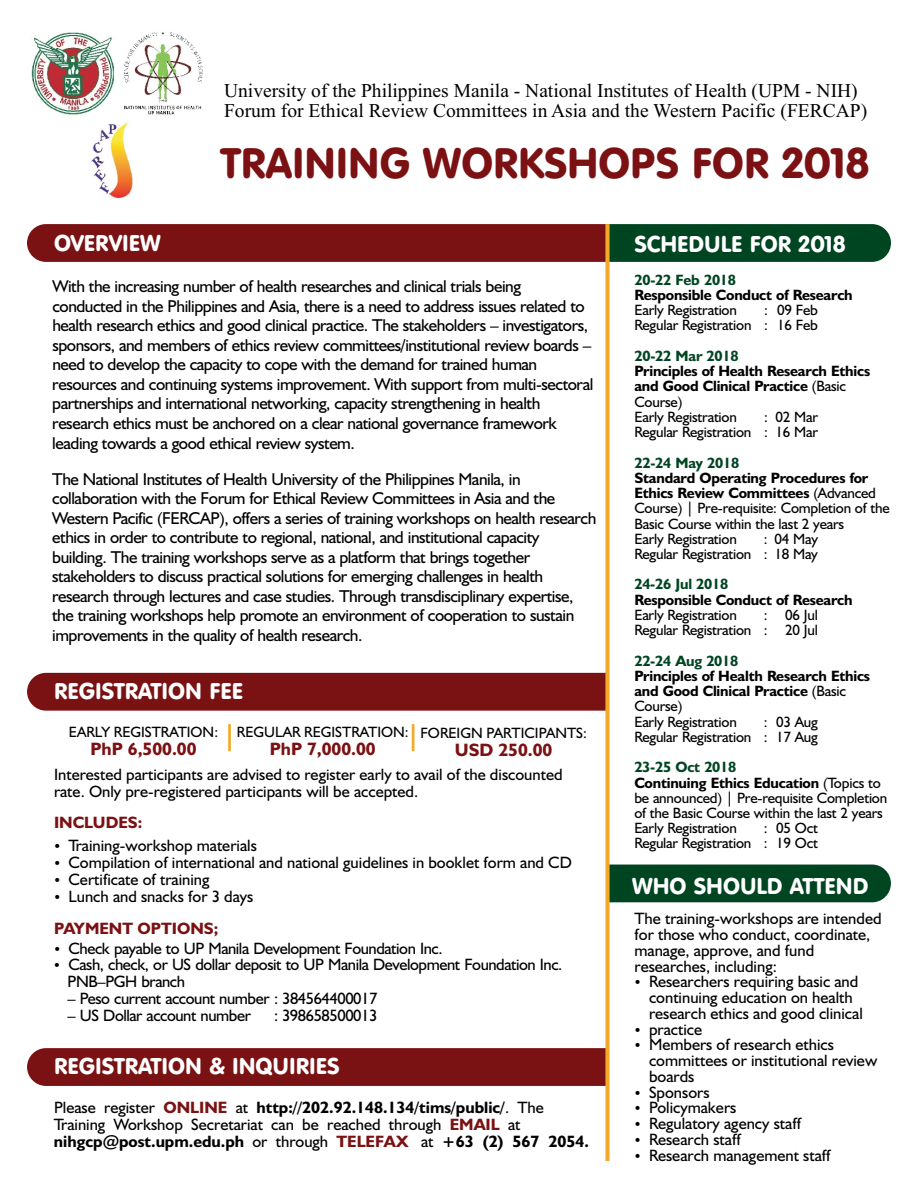
<style>
.page{position:relative;width:918px;height:1188px;background:#fff}
.page>*{position:absolute;margin:0;border:0;box-sizing:border-box;transform-origin:0 0}
.t1{font:42px "VAG Rounded BT";color:#7b1113}
.t2{font:22.5px "VAG Rounded BT";color:#fff}
.t3{font:19.5px/19.5px "Times New Roman";color:#000}
.t4{font:700 18px "Humanist 521 BT";color:#7b1113}
.t5{font:17.25px/19.5px "Humanist 521 BT";letter-spacing:-.025em;color:#000}
.t6{font:16.5px/15.8px "Humanist 521 BT";color:#000}
.t7{font:16.5px/16.8px "Humanist 521 BT";letter-spacing:-.025em;color:#000}
.t8{font:700 16.5px "Humanist 521 BT";color:#7b1113}
.t9{font:15px/15.3px "Humanist 521 BT";letter-spacing:-.015em;color:#000;text-align:right}
.t10{font:700 15px/15.3px "Humanist 521 BT";letter-spacing:-.015em;color:#000}
.t11{font:700 15px "Humanist 521 BT";letter-spacing:-.015em;color:#004521}
.s1{font-weight:700;color:#7a1213}
.s2{font-weight:700}
.s3{font-weight:400}
.s4{font-weight:700;color:#004521}
</style>
<div class="page">
<div style="left:27px;top:673px;width:578px;height:38px;background:#7a1213"></div>
<div style="left:27px;top:1048px;width:578px;height:38px;background:#7a1213"></div>
<svg style="left:27px;top:224px;width:864px;height:38px;background:#54251a"></svg>
<div style="left:610px;top:865px;width:281px;height:37px;background:#004521"></div>
<div style="left:605px;top:224px;width:5px;height:937px;background:#f1aa2a"></div>
<hr style="left:228px;top:724px;width:3px;height:27px;background:#f1aa2a">
<hr style="left:412px;top:724px;width:2px;height:27px;background:#f1aa2a">
<img style="left:31px;top:32px;width:172px;height:167px">
<h2 class="t2" style="left:54px;top:233px;width:108px">OVERVIEW</h2>
<p class="t3" style="left:224px;top:83px;width:645px">University of the Philippines Manila - National Institutes of Health (UPM - NIH)<br>Forum for Ethical Review Committees in Asia and the Western Pacific (FERCAP)</p>
<h1 class="t1" style="left:221px;top:146px;width:650px">TRAINING WORKSHOPS FOR 2018</h1>
<h2 class="t2" style="left:634px;top:235px;width:212px">SCHEDULE FOR 2018</h2>
<p class="t5" style="left:52px;top:278px;width:543px">With the increasing number of health researches and clinical trials being conducted in the Philippines and Asia, there is a need to address issues related to health research ethics and good clinical practice. The stakeholders – investigators, sponsors, and members of ethics review committees/institutional review boards – need to develop the capacity to cope with the demand for trained human resources and continuing systems improvement. With support from multi-sectoral partnerships and international networking, capacity strengthening in health research ethics must be anchored on a clear national governance framework leading towards a good ethical review system.</p>
<p class="t5" style="left:52px;top:470px;width:546px">The National Institutes of Health University of the Philippines Manila, in collaboration with the Forum for Ethical Review Committees in Asia and the Western Pacific (FERCAP), offers a series of training workshops on health research ethics in order to contribute to regional, national, and institutional capacity building. The training workshops serve as a platform that brings together stakeholders to discuss practical solutions for emerging challenges in health research through lectures and case studies. Through transdisciplinary expertise, the training workshops help promote an environment of cooperation to sustain improvements in the quality of health research.</p>
<h2 class="t2" style="left:54px;top:682px;width:191px">REGISTRATION FEE</h2>
<p class="t9" style="left:69px;top:725px;width:151px">EARLY REGISTRATION:</p>
<p class="t4" style="left:90px;top:741px;width:108px">PhP 6,500.00</p>
<p class="t9" style="left:237px;top:725px;width:173px">REGULAR REGISTRATION:</p>
<p class="t4" style="left:270px;top:741px;width:108px">PhP 7,000.00</p>
<p class="t9" style="left:420px;top:726px;width:168px">FOREIGN PARTICIPANTS:</p>
<p class="t4" style="left:455px;top:742px;width:99px">USD 250.00</p>
<p class="t6" style="left:54px;top:767px;width:510px;line-height:16.8px">Interested participants are advised to register early to avail of the discounted rate. Only pre-registered participants will be accepted.</p>
<p class="t6" style="left:69px;top:839px;width:505px;line-height:16.8px">Training-workshop materials<br>Compilation of international and national guidelines in booklet form and CD Certificate of training<br>Lunch and snacks for 3 days</p>
<p class="t7" style="left:67px;top:941px;width:496px">Check payable to UP Manila Development Foundation Inc.<br>Cash, check, or US dollar deposit to UP Manila Development Foundation Inc.<br>PNB–PGH branch</p>
<p class="t7" style="left:67px;top:991px;width:311px">– Peso current account number : 384564400017</p>
<p class="t7" style="left:67px;top:1008px;width:185px">– US Dollar account number</p>
<p class="t7" style="left:274px;top:1008px;width:105px">: 398658500013</p>
<p class="t8" style="left:54px;top:815px;width:90px">INCLUDES:</p>
<p class="t8" style="left:54px;top:921px;width:166px">PAYMENT OPTIONS;</p>
<h2 class="t2" style="left:54px;top:1057px;width:287px">REGISTRATION &amp; INQUIRIES</h2>
<p class="t6" style="left:54px;top:1100px;width:537px;line-height:16.8px">Please register <span class="s1">ONLINE</span> at <span class="s2">http://202.92.148.134/tims/public/</span>. The<br>Training Workshop Secretariat can be reached through <span class="s1">EMAIL</span> at <span class="s2">nihgcp@post.upm.edu.ph</span> or through <span class="s1">TELEFAX</span> at <span class="s2">+63 (2) 567 2054.</span></p>
<p class="t11" style="left:634px;top:273px;width:103px">20-22 Feb 2018</p>
<p class="t10" style="left:634px;top:288px;width:220px">Responsible Conduct of Research</p>
<p class="t9" style="left:634px;top:304px;width:104px">Early Registration</p>
<p class="t9" style="left:634px;top:304px;width:185px">: 09 Feb<br>Regular Registration : 16 Feb</p>
<p class="t11" style="left:634px;top:350px;width:106px">20-22 Mar 2018</p>
<p class="t10" style="left:634px;top:365px;width:237px">Principles of Health Research Ethics and Good Clinical Practice <span class="s3">(Basic<br>Course)<br>Early Registration</span></p>
<p class="t9" style="left:634px;top:410px;width:185px">: 02 Mar<br>Regular Registration : 16 Mar</p>
<p class="t11" style="left:634px;top:456px;width:106px">22-24 May 2018</p>
<p class="t9" style="left:634px;top:471px;width:257px;text-align:left"><span class="s2">Standard Operating Procedures for Ethics Review Committees</span> (Advanced Course) | Pre-requisite: Completion of the Basic Course within the last 2 years<br>Early Registration</p>
<p class="t9" style="left:634px;top:532px;width:185px">: 04 May<br>Regular Registration : 18 May</p>
<p class="t11" style="left:634px;top:578px;width:95px">24-26 Jul 2018</p>
<p class="t10" style="left:634px;top:593px;width:220px">Responsible Conduct of Research</p>
<p class="t9" style="left:634px;top:608px;width:104px">Early Registration</p>
<p class="t9" style="left:634px;top:608px;width:185px">: 06 Jul<br>Regular Registration : 20 Jul</p>
<p class="t11" style="left:634px;top:654px;width:106px">22-24 Aug 2018</p>
<p class="t10" style="left:634px;top:669px;width:237px">Principles of Health Research Ethics and Good Clinical Practice <span class="s3">(Basic<br>Course)<br>Early Registration</span></p>
<p class="t9" style="left:634px;top:715px;width:185px">: 03 Aug<br>Regular Registration : 17 Aug</p>
<p class="t9" style="left:634px;top:761px;width:254px;text-align:left"><span class="s4">23-25 Oct 2018<br></span><span class="s2">Continuing Ethics Education</span> (Topics to be announced) | Pre-requisite Completion of the Basic Course within the last 2 years<br>Early Registration</p>
<p class="t9" style="left:634px;top:822px;width:185px">: 05 Oct<br>Regular Registration : 19 Oct</p>
<h2 class="t2" style="left:632px;top:877px;width:238px">WHO SHOULD ATTEND</h2>
<p class="t6" style="left:634px;top:912px;width:249px">The training-workshops are intended for those who conduct, coordinate, manage, approve, and fund researches, including:</p>
<p class="t6" style="left:649px;top:975px;width:230px">Researchers requiring basic and continuing education on health research ethics and good clinical practice<br>Members of research ethics committees or institutional review boards<br>Sponsors<br>Policymakers<br>Regulatory agency staff<br>Research staff<br>Research management staff</p>
</div>
